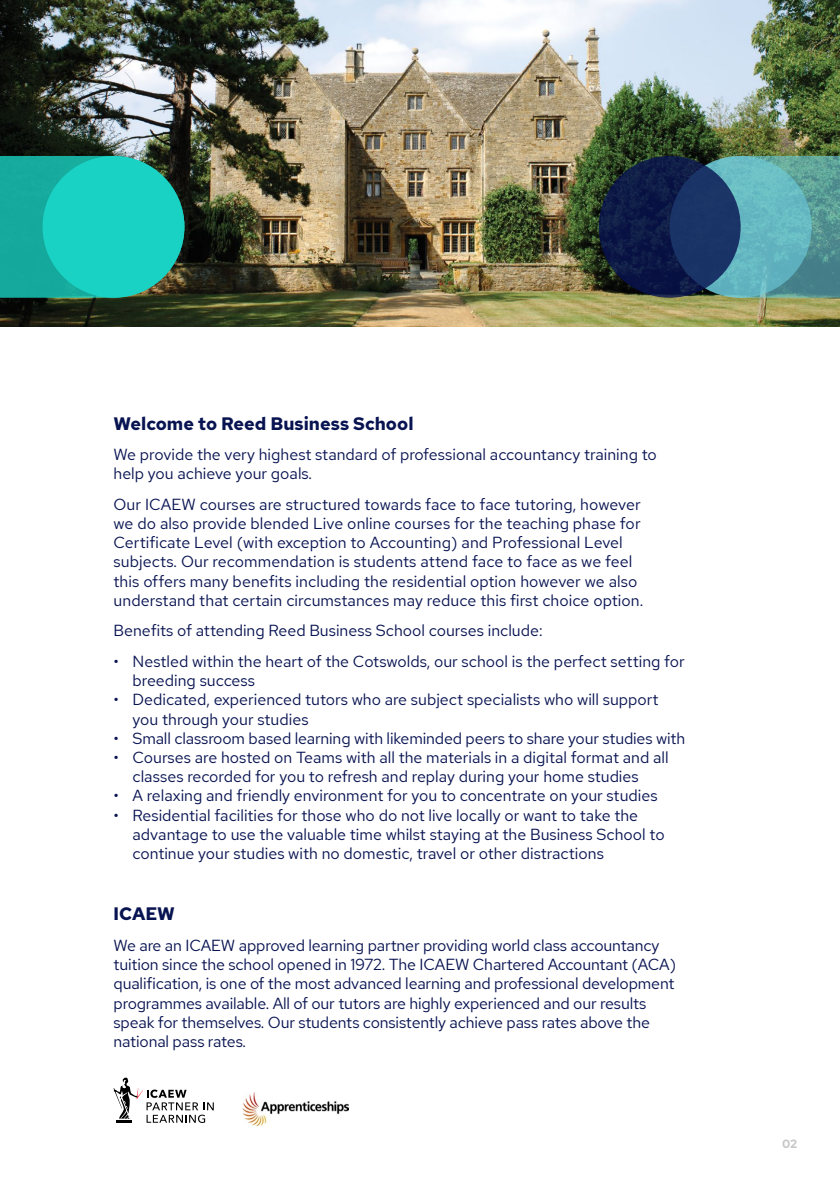
<style>
.page{position:relative;width:840px;height:1191px;background:#fff}
.page>*{position:absolute;margin:0;border:0;box-sizing:border-box;transform-origin:0 0}
.t1{font:700 18px "Red Hat Text";color:#081351}
.t2{font:16px/19.2px "Red Hat Text";color:#081351}
.t3{font:700 12px "Red Hat Text";color:#c8c8c8}
</style>
<div class="page">
<img style="left:0;top:0;width:839px;height:326px">
<svg style="left:677px;top:156px;width:162px;height:142px;background:#548f8b"></svg>
<div style="left:669px;top:156px;width:142px;height:142px;background:#66b9c2;border-radius:50%"></div>
<svg style="left:0;top:156px;width:184px;height:142px;background:#1c9284"></svg>
<div style="left:43px;top:156px;width:141px;height:142px;background:#19d2c3;border-radius:50%"></div>
<svg style="left:598px;top:156px;width:142px;height:142px;background:#122352"></svg>
<img style="left:242px;top:1092px;width:106px;height:34px">
<svg style="left:113px;top:1077px;width:101px;height:46px"></svg>
<p class="t1" style="left:113px;top:411px;width:301px">Welcome to Reed Business School</p>
<p class="t2" style="left:113px;top:444px;width:544px">We provide the very highest standard of professional accountancy training to help you achieve your goals.</p>
<p class="t2" style="left:113px;top:494px;width:531px">Our ICAEW courses are structured towards face to face tutoring, however we do also provide blended Live online courses for the teaching phase for Certificate Level (with exception to Accounting) and Professional Level subjects. Our recommendation is students attend face to face as we feel this offers many benefits including the residential option however we also understand that certain circumstances may reduce this first choice option.</p>
<p class="t2" style="left:113px;top:621px;width:430px">Benefits of attending Reed Business School courses include:</p>
<p class="t2" style="left:132px;top:651px;width:553px;text-indent:-19px">• Nestled within the heart of the Cotswolds, our school is the perfect setting for breeding success</p>
<p class="t2" style="left:132px;top:690px;width:527px;text-indent:-19px">• Dedicated, experienced tutors who are subject specialists who will support you through your studies</p>
<p class="t2" style="left:113px;top:728px;width:573px">• Small classroom based learning with likeminded peers to share your studies with</p>
<p class="t2" style="left:132px;top:747px;width:537px;text-indent:-19px">• Courses are hosted on Teams with all the materials in a digital format and all classes recorded for you to refresh and replay during your home studies</p>
<p class="t2" style="left:113px;top:786px;width:545px">• A relaxing and friendly environment for you to concentrate on your studies</p>
<p class="t2" style="left:132px;top:805px;width:533px;text-indent:-19px">• Residential facilities for those who do not live locally or want to take the advantage to use the valuable time whilst staying at the Business School to continue your studies with no domestic, travel or other distractions</p>
<p class="t1" style="left:113px;top:902px;width:63px">ICAEW</p>
<p class="t2" style="left:113px;top:935px;width:563px">We are an ICAEW approved learning partner providing world class accountancy tuition since the school opened in 1972. The ICAEW Chartered Accountant (ACA) qualification, is one of the most advanced learning and professional development programmes available. All of our tutors are highly experienced and our results speak for themselves. Our students consistently achieve pass rates above the national pass rates.</p>
<p class="t3" style="left:781px;top:1136px;width:17px">02</p>
</div>
